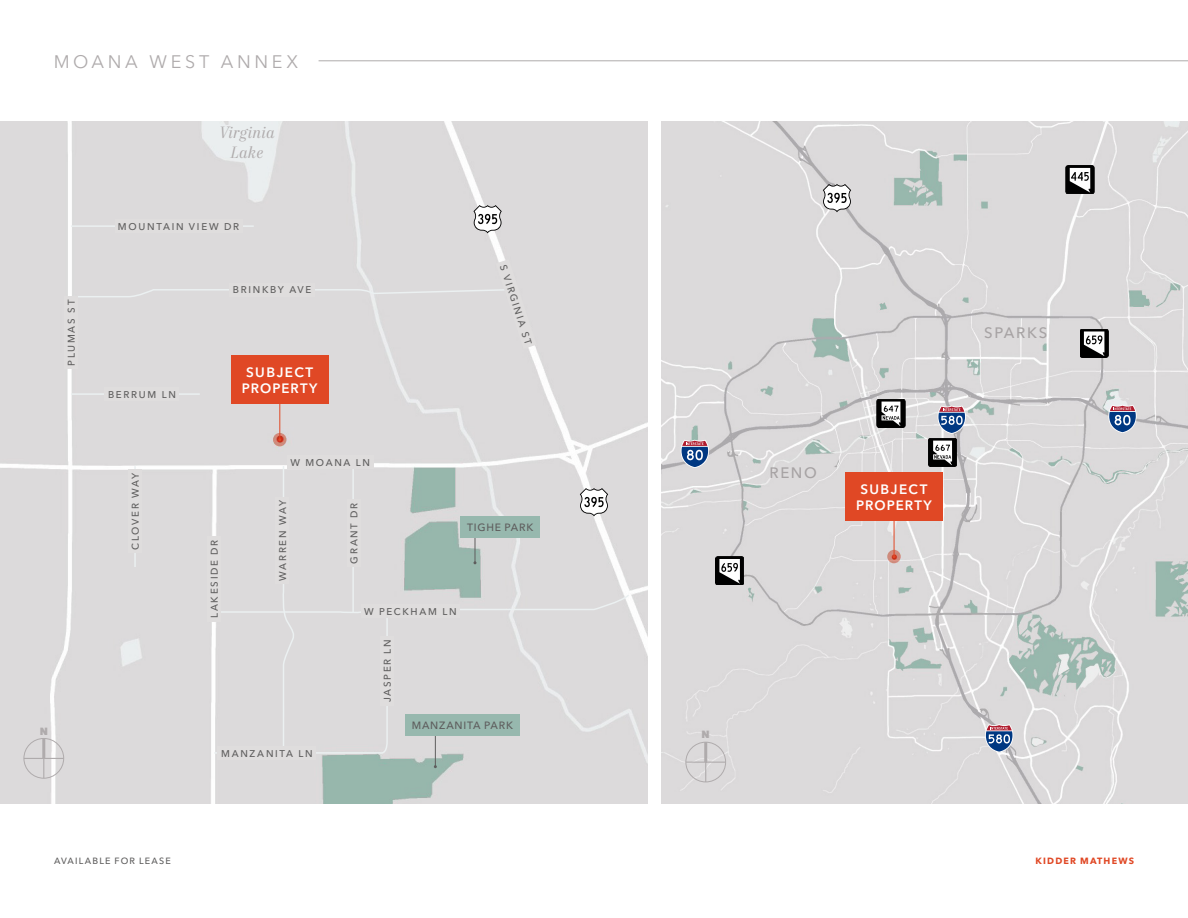
<style>
.page{position:relative;width:1188px;height:918px;background:#fff}
.page>*{position:absolute;margin:0;border:0;box-sizing:border-box;transform-origin:0 0}
.t1{font:18px "Avenir Next LT Pro";letter-spacing:.205em;color:#afabac}
.Water_-_Sterling_2023{font:italic 16.5px/19.5px "Mort Modern 08";letter-spacing:.01em;color:#afabac;text-align:center}
.Bigger_City_-_Ash_2023{font:500 15px "Avenir Next LT Pro";letter-spacing:.11em;color:#a7a3a4}
.Subject_Property_Label_-_White_2023{font:600 13.5px/16.5px "Avenir Next LT Pro";letter-spacing:.095em;color:#fff;text-align:center}
.Other_Callout_Text_-_Ash_2023{font:500 10.5px "Avenir Next LT Pro";letter-spacing:.075em;color:#5e5d5d}
.t2{font:800 10.35px "Avenir Next LT Pro";color:#afabac}
.Street_Names_-_Ash_2023{font:500 9.75px "Avenir Next LT Pro";letter-spacing:.175em;color:#5e5d5d}
.Street_Names_-_Ash_2023-2{font:500 9.75px "Avenir Next LT Pro";letter-spacing:.155em;color:#5e5d5d}
.t3{font:500 9px "Avenir Next LT Pro";letter-spacing:.13em;color:#5e5d5d}
.t4{font:700 9px "Avenir Next LT Pro";letter-spacing:.13em;color:#e04825}
</style>
<div class="page">
<div style="left:0;top:122px;width:648px;height:681px;background:#dcdadb"></div>
<img style="left:662px;top:122px;width:526px;height:681px">
<hr style="left:71px;top:225px;width:183px;height:2px;background:#ebf0f1">
<hr style="left:71px;top:393px;width:129px;height:2px;background:#ebf0f1">
<hr style="left:134px;top:466px;width:2px;height:101px;background:#ebf0f1">
<div style="left:24px;top:738px;width:40px;height:41px;border:1px solid #afabac;border-radius:50%"></div>
<hr style="left:42px;top:738px;width:3px;height:20px;background:#afabac">
<hr style="left:24px;top:758px;width:40px;height:1px;background:#afabac">
<svg style="left:43px;top:759px;width:1px;height:19px"></svg>
<div style="left:686px;top:742px;width:40px;height:40px;border:1px solid #afabac;border-radius:50%"></div>
<hr style="left:704px;top:742px;width:3px;height:20px;background:#afabac">
<hr style="left:686px;top:762px;width:40px;height:1px;background:#afabac">
<svg style="left:705px;top:763px;width:1px;height:19px"></svg>
<div style="left:287px;top:455px;width:86px;height:14px;background:#dfdddd"></div>
<div style="left:105px;top:387px;width:74px;height:14px;background:#dfdddd"></div>
<div style="left:115px;top:219px;width:127px;height:14px;background:#dfdddd"></div>
<div style="left:218px;top:746px;width:98px;height:14px;background:#dfdddd"></div>
<div style="left:64px;top:297px;width:14px;height:72px;background:#dfdddd"></div>
<div style="left:128px;top:470px;width:14px;height:83px;background:#dfdddd"></div>
<div style="left:207px;top:536px;width:14px;height:86px;background:#dfdddd"></div>
<div style="left:69px;top:259px;width:468px;height:90px;background:#dcdadb"></div>
<hr style="left:435px;top:724px;width:1px;height:43px;background:#5e5d5d">
<svg style="left:985px;top:724px;width:28px;height:29px"></svg>
<svg style="left:938px;top:406px;width:28px;height:28px"></svg>
<svg style="left:1108px;top:405px;width:29px;height:28px"></svg>
<svg style="left:681px;top:440px;width:28px;height:28px"></svg>
<svg style="left:823px;top:184px;width:28px;height:28px"></svg>
<svg style="left:473px;top:205px;width:29px;height:28px"></svg>
<svg style="left:213px;top:465px;width:418px;height:290px"></svg>
<svg style="left:1066px;top:166px;width:28px;height:28px"></svg>
<div style="left:1066px;top:166px;width:28px;height:28px;border:1px solid #000;border-radius:3px"></div>
<svg style="left:1070px;top:168px;width:20px;height:25px"></svg>
<svg style="left:1080px;top:329px;width:28px;height:28px"></svg>
<div style="left:1080px;top:329px;width:28px;height:28px;border:1px solid #000;border-radius:3px"></div>
<svg style="left:1084px;top:331px;width:20px;height:25px"></svg>
<div style="left:716px;top:557px;width:28px;height:28px;background:#000;border-radius:3px"></div>
<div style="left:716px;top:557px;width:28px;height:28px;border:1px solid #000;border-radius:3px"></div>
<svg style="left:719px;top:559px;width:21px;height:25px"></svg>
<svg style="left:928px;top:438px;width:29px;height:29px"></svg>
<div style="left:928px;top:438px;width:29px;height:29px;border:1px solid #000;border-radius:3px"></div>
<svg style="left:933px;top:441px;width:19px;height:24px"></svg>
<svg style="left:877px;top:399px;width:28px;height:29px"></svg>
<div style="left:877px;top:399px;width:28px;height:29px;border:1px solid #000;border-radius:3px"></div>
<svg style="left:882px;top:402px;width:18px;height:24px"></svg>
<svg style="left:273px;top:433px;width:13px;height:13px"></svg>
<hr style="left:279px;top:396px;width:1px;height:44px;background:#e04825">
<div style="left:231px;top:356px;width:97px;height:48px;background:#e04825"></div>
<svg style="left:887px;top:550px;width:14px;height:13px"></svg>
<hr style="left:894px;top:513px;width:1px;height:44px;background:#e04825">
<div style="left:845px;top:473px;width:98px;height:48px;background:#e04825"></div>
<hr style="left:319px;top:61px;width:869px;height:1px;background:#afabac">
<h1 class="t1" style="left:54px;top:51px;width:246px">MOANA WEST ANNEX</h1>
<p class="Water_-_Sterling_2023" style="left:218px;top:124px;width:58px">Virginia<br>Lake</p>
<p class="Street_Names_-_Ash_2023" style="left:65px;top:366px;width:67px;rotate:-90deg">PLUMAS ST</p>
<p class="t2" style="left:40px;top:725px;width:10px">N</p>
<p class="Street_Names_-_Ash_2023" style="left:118px;top:221px;width:123px">MOUNTAIN VIEW DR</p>
<p class="Street_Names_-_Ash_2023" style="left:108px;top:389px;width:69px">BERRUM LN</p>
<p class="Street_Names_-_Ash_2023" style="left:233px;top:284px;width:80px">BRINKBY AVE</p>
<p class="Subject_Property_Label_-_White_2023" style="left:242px;top:364px;width:77px">SUBJECT<br>PROPERTY</p>
<p class="Street_Names_-_Ash_2023" style="left:509px;top:263px;width:85px;rotate:72deg">S VIRGINIA ST</p>
<p class="Street_Names_-_Ash_2023-2" style="left:129px;top:550px;width:78px;rotate:-90deg">CLOVER WAY</p>
<p class="Street_Names_-_Ash_2023" style="left:209px;top:618px;width:80px;rotate:-90deg">LAKESIDE DR</p>
<p class="Street_Names_-_Ash_2023" style="left:290px;top:457px;width:81px">W MOANA LN</p>
<p class="Street_Names_-_Ash_2023" style="left:277px;top:581px;width:82px;rotate:-90deg">WARREN WAY</p>
<p class="Street_Names_-_Ash_2023" style="left:348px;top:564px;width:63px;rotate:-90deg">GRANT DR</p>
<p class="Other_Callout_Text_-_Ash_2023" style="left:467px;top:521px;width:68px">TIGHE PARK</p>
<p class="Street_Names_-_Ash_2023" style="left:364px;top:605px;width:94px">W PECKHAM LN</p>
<p class="Street_Names_-_Ash_2023" style="left:381px;top:702px;width:64px;rotate:-90deg">JASPER LN</p>
<p class="Street_Names_-_Ash_2023" style="left:221px;top:747px;width:93px">MANZANITA LN</p>
<p class="Other_Callout_Text_-_Ash_2023" style="left:412px;top:719px;width:103px">MANZANITA PARK</p>
<p class="Bigger_City_-_Ash_2023" style="left:770px;top:464px;width:49px">RENO</p>
<p class="Subject_Property_Label_-_White_2023" style="left:856px;top:480px;width:77px">SUBJECT<br>PROPERTY</p>
<p class="Bigger_City_-_Ash_2023" style="left:984px;top:324px;width:64px">SPARKS</p>
<p class="t2" style="left:702px;top:728px;width:10px">N</p>
<p class="t3" style="left:54px;top:855px;width:118px">AVAILABLE FOR LEASE</p>
<p class="t4" style="left:1036px;top:855px;width:100px">KIDDER MATHEWS</p>
</div>
